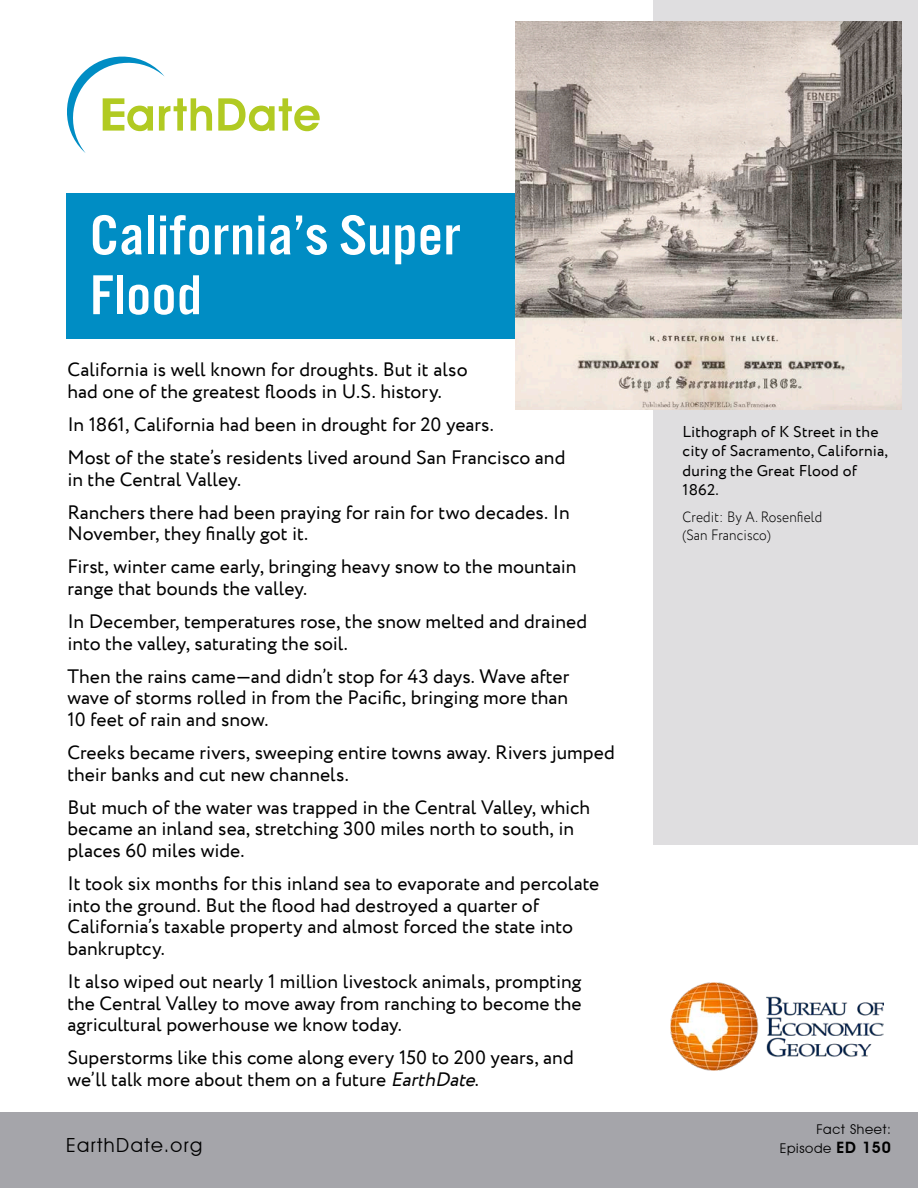
<style>
.page{position:relative;width:918px;height:1188px;background:#fff}
.page>*{position:absolute;margin:0;border:0;box-sizing:border-box;transform-origin:0 0}
.t1{font:58.35px/59.8px "Alternate Got No 3 D";letter-spacing:.01em;color:#fff;scale:1.1 1}
.t2{font:19.5px/21.6px "Circe";color:#000}
.t3{font:19.5px "Avant Garde IT Cby BT";letter-spacing:.075em;color:#000}
.t4{font:15.75px/19.5px "Circe";letter-spacing:.01em;color:#000}
.t5{font:300 15px/18px "Circe";letter-spacing:.01em;color:#000;scale:.9 1}
.t6{font:13.5px/18.9px "Avant Garde IT Cby BT";letter-spacing:.05em;color:#000;text-align:right}
.s1{font-style:italic}
.s2{font-weight:600;font-size:15.75px}
</style>
<div class="page">
<div style="left:66px;top:193px;width:524px;height:146px;background:#008dc4"></div>
<div style="left:653px;top:0;width:265px;height:845px;background:#dfdee0"></div>
<svg style="left:67px;top:56px;width:145px;height:97px"></svg>
<svg style="left:218px;top:98px;width:102px;height:33px"></svg>
<img style="left:671px;top:983px;width:213px;height:88px">
<div style="left:0;top:1112px;width:918px;height:76px;background:#a5a5aa"></div>
<img style="left:516px;top:22px;width:386px;height:388px">
<h1 class="t1" style="left:90px;top:205px;width:338px">California’s Super<br>Flood</h1>
<p class="t2" style="left:67px;top:359px;width:402px">California is well known for droughts. But it also had one of the greatest floods in U.S. history.</p>
<p class="t2" style="left:67px;top:408px;width:500px;line-height:33px">In 1861, California had been in drought for 20 years.<br>Most of the state’s residents lived around San Francisco and</p>
<p class="t2" style="left:67px;top:463px;width:504px;line-height:33px">in the Central Valley.<br>Ranchers there had been praying for rain for two decades. In</p>
<p class="t2" style="left:67px;top:518px;width:511px;line-height:33px">November, they finally got it.<br>First, winter came early, bringing heavy snow to the mountain</p>
<p class="t2" style="left:67px;top:572px;width:521px;line-height:33px">range that bounds the valley.<br>In December, temperatures rose, the snow melted and drained</p>
<p class="t2" style="left:67px;top:627px;width:503px;line-height:33px">into the valley, saturating the soil.<br>Then the rains came—and didn’t stop for 43 days. Wave after</p>
<p class="t2" style="left:67px;top:688px;width:502px">wave of storms rolled in from the Pacific, bringing more than<br>10 feet of rain and snow.</p>
<p class="t2" style="left:67px;top:742px;width:549px">Creeks became rivers, sweeping entire towns away. Rivers jumped their banks and cut new channels.</p>
<p class="t2" style="left:67px;top:797px;width:524px">But much of the water was trapped in the Central Valley, which became an inland sea, stretching 300 miles north to south, in places 60 miles wide.</p>
<p class="t2" style="left:67px;top:873px;width:534px">It took six months for this inland sea to evaporate and percolate into the ground. But the flood had destroyed a quarter of California’s taxable property and almost forced the state into bankruptcy.</p>
<p class="t2" style="left:67px;top:971px;width:516px;text-align:justify">It also wiped out nearly 1 million livestock animals, prompting the Central Valley to move away from ranching to become the agricultural powerhouse we know today.</p>
<p class="t2" style="left:67px;top:1047px;width:508px">Superstorms like this come along every 150 to 200 years, and we’ll talk more about them on a future <span class="s1">EarthDate</span>.</p>
<p class="t3" style="left:66px;top:1134px;width:138px">EarthDate.org</p>
<p class="t4" style="left:683px;top:422px;width:207px">Lithograph of K Street in the city of Sacramento, California, during the Great Flood of<br>1862.</p>
<p class="t5" style="left:683px;top:509px;width:157px">Credit: By A. Rosenfield (San Francisco)</p>
<p class="t6" style="left:780px;top:1120px;width:113px">Fact Sheet:<br>Episode <span class="s2">ED 150</span></p>
</div>
